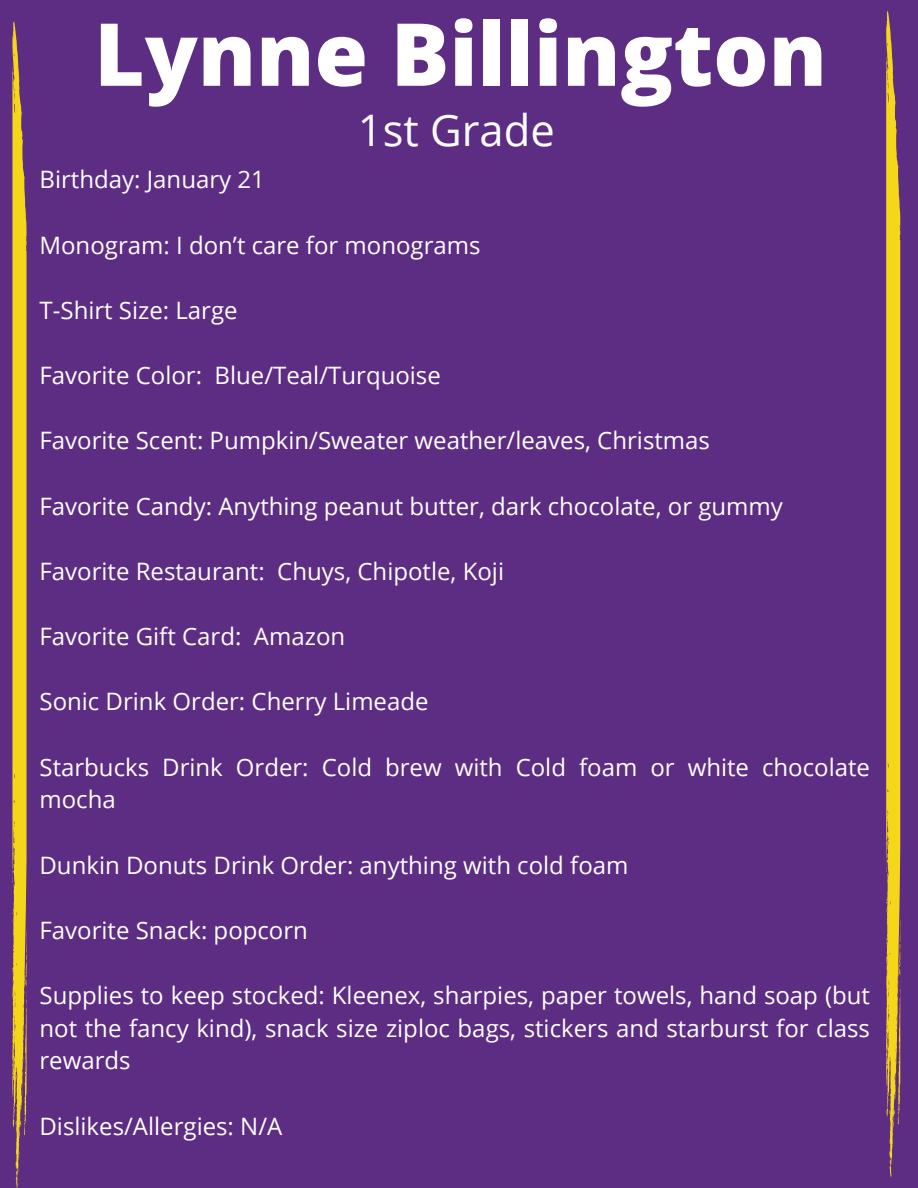
<style>
.page{position:relative;width:918px;height:1188px;background:#5d2c83}
.page>*{position:absolute;margin:0;border:0;box-sizing:border-box;transform-origin:0 0}
.t1{font:800 87px "Open Sans";color:#fff}
.t2{font:43.5px "Open Sans";color:#fff}
.t3{font:24px/32.7px "Open Sans";color:#fff}
</style>
<div class="page">
<svg style="left:12px;top:21px;width:15px;height:1167px;background:#d2b12f"></svg>
<svg style="left:886px;top:11px;width:15px;height:1166px;background:#d2b12f"></svg>
<p class="t1" style="left:94px;top:-7px;width:734px">Lynne Billington</p>
<h1 class="t2" style="left:358px;top:99px;width:198px">1st Grade</h1>
<h2 class="t3" style="left:40px;top:163px;width:227px">Birthday: January 21</h2>
<p class="t3" style="left:40px;top:228px;width:443px">Monogram: I don’t care for monograms</p>
<p class="t3" style="left:40px;top:293px;width:200px">T-Shirt Size: Large</p>
<p class="t3" style="left:40px;top:359px;width:403px">Favorite Color: Blue/Teal/Turquoise</p>
<p class="t3" style="left:40px;top:424px;width:672px">Favorite Scent: Pumpkin/Sweater weather/leaves, Christmas</p>
<p class="t3" style="left:40px;top:489px;width:745px">Favorite Candy: Anything peanut butter, dark chocolate, or gummy</p>
<p class="t3" style="left:40px;top:554px;width:466px">Favorite Restaurant: Chuys, Chipotle, Koji</p>
<p class="t3" style="left:40px;top:620px;width:307px">Favorite Gift Card: Amazon</p>
<p class="t3" style="left:40px;top:685px;width:391px">Sonic Drink Order: Cherry Limeade</p>
<p class="t3" style="left:40px;top:750px;width:832px">Starbucks Drink Order: Cold brew with Cold foam or white chocolate mocha</p>
<p class="t3" style="left:40px;top:848px;width:591px">Dunkin Donuts Drink Order: anything with cold foam</p>
<p class="t3" style="left:40px;top:913px;width:270px">Favorite Snack: popcorn</p>
<p class="t3" style="left:40px;top:978px;width:832px;text-align:justify">Supplies to keep stocked: Kleenex, sharpies, paper towels, hand soap (but not the fancy kind), snack size ziploc bags, stickers and starburst for class rewards</p>
<p class="t3" style="left:40px;top:1109px;width:244px">Dislikes/Allergies: N/A</p>
</div>
